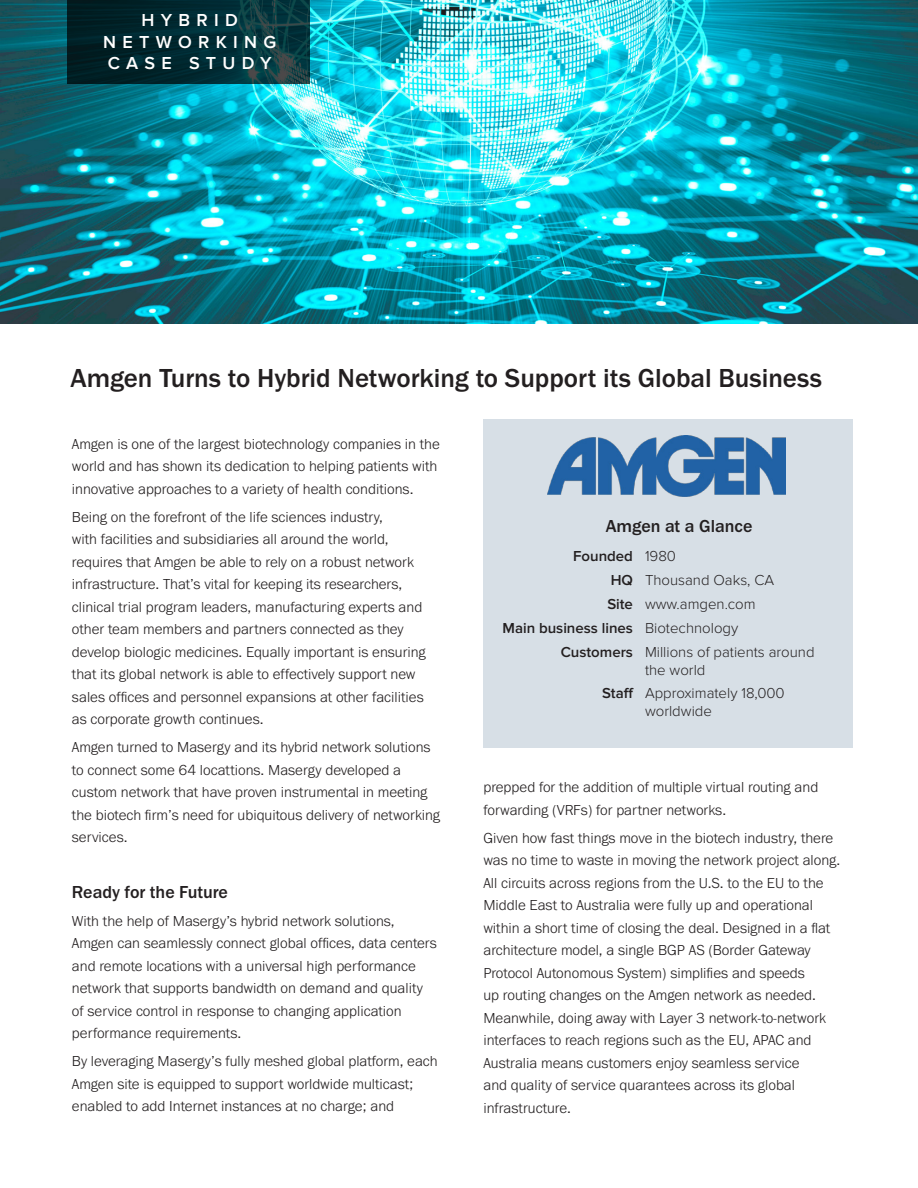
<style>
.page{position:relative;width:918px;height:1188px;background:#fff}
.page>*{position:absolute;margin:0;border:0;box-sizing:border-box;transform-origin:0 0}
.t1{font:500 27px "Franklin Gothic URW";color:#231f20}
.t2{font:500 18px "Franklin Gothic URW";color:#231f20}
.t3{font:600 18px/21.6px "Proxima Nova";letter-spacing:.35em;color:#fff;text-align:center}
.Main_Copy{font:300 15px/22.5px "Franklin Gothic URW";color:#231f20}
.body{font:300 15px/18px "Proxima Nova";color:#231f20}
.body-2{font:600 15px "Proxima Nova";color:#231f20}
</style>
<div class="page">
<img style="left:0;top:0;width:918px;height:324px">
<svg style="left:68px;top:0;width:242px;height:83px;background:#042c32"></svg>
<div style="left:483px;top:419px;width:370px;height:328px;background:#d7dfe6"></div>
<img style="left:548px;top:436px;width:238px;height:61px">
<p class="t3" style="left:103px;top:10px;width:175px">HYBRID<br>NETWORKING<br>CASE STUDY</p>
<p class="t1" style="left:70px;top:362px;width:753px">Amgen Turns to Hybrid Networking to Support its Global Business</p>
<p class="Main_Copy" style="left:72px;top:432px;width:369px">Amgen is one of the largest biotechnology companies in the world and has shown its dedication to helping patients with innovative approaches to a variety of health conditions.</p>
<p class="Main_Copy" style="left:72px;top:505px;width:355px">Being on the forefront of the life sciences industry,<br>with facilities and subsidiaries all around the world, requires that Amgen be able to rely on a robust network infrastructure. That’s vital for keeping its researchers, clinical trial program leaders, manufacturing experts and other team members and partners connected as they develop biologic medicines. Equally important is ensuring that its global network is able to effectively support new sales offices and personnel expansions at other facilities as corporate growth continues.</p>
<p class="Main_Copy" style="left:72px;top:736px;width:370px">Amgen turned to Masergy and its hybrid network solutions to connect some 64 locattions. Masergy developed a custom network that have proven instrumental in meeting the biotech firm’s need for ubiquitous delivery of networking services.</p>
<p class="t2" style="left:72px;top:881px;width:158px">Ready for the Future</p>
<p class="Main_Copy" style="left:72px;top:909px;width:366px">With the help of Masergy’s hybrid network solutions, Amgen can seamlessly connect global offices, data centers and remote locations with a universal high performance network that supports bandwidth on demand and quality of service control in response to changing application performance requirements.</p>
<p class="Main_Copy" style="left:72px;top:1050px;width:367px">By leveraging Masergy’s fully meshed global platform, each<br>Amgen site is equipped to support worldwide multicast; enabled to add Internet instances at no charge; and</p>
<p class="t2" style="left:606px;top:515px;width:148px">Amgen at a Glance</p>
<p class="body-2" style="left:573px;top:548px;width:61px">Founded</p>
<p class="body" style="left:645px;top:547px;width:33px">1980</p>
<p class="body-2" style="left:611px;top:571px;width:24px">HQ</p>
<p class="body" style="left:645px;top:571px;width:131px">Thousand Oaks, CA</p>
<p class="body-2" style="left:607px;top:595px;width:27px">Site</p>
<p class="body" style="left:645px;top:595px;width:112px">www.amgen.com</p>
<p class="body-2" style="left:503px;top:619px;width:132px">Main business lines</p>
<p class="body" style="left:645px;top:619px;width:95px">Biotechnology</p>
<p class="body-2" style="left:561px;top:643px;width:74px">Customers</p>
<p class="body" style="left:645px;top:643px;width:171px">Millions of patients around the world</p>
<p class="body-2" style="left:602px;top:685px;width:33px">Staff</p>
<p class="body" style="left:645px;top:685px;width:141px">Approximately 18,000 worldwide</p>
<p class="Main_Copy" style="left:483px;top:776px;width:336px">prepped for the addition of multiple virtual routing and forwarding (VRFs) for partner networks.</p>
<p class="Main_Copy" style="left:483px;top:826px;width:358px">Given how fast things move in the biotech industry, there was no time to waste in moving the network project along.<br>All circuits across regions from the U.S. to the EU to the Middle East to Australia were fully up and operational within a short time of closing the deal. Designed in a flat architecture model, a single BGP AS (Border Gateway Protocol Autonomous System) simplifies and speeds<br>up routing changes on the Amgen network as needed.<br>Meanwhile, doing away with Layer 3 network-to-network interfaces to reach regions such as the EU, APAC and Australia means customers enjoy seamless service<br>and quality of service quarantees across its global infrastructure.</p>
</div>
